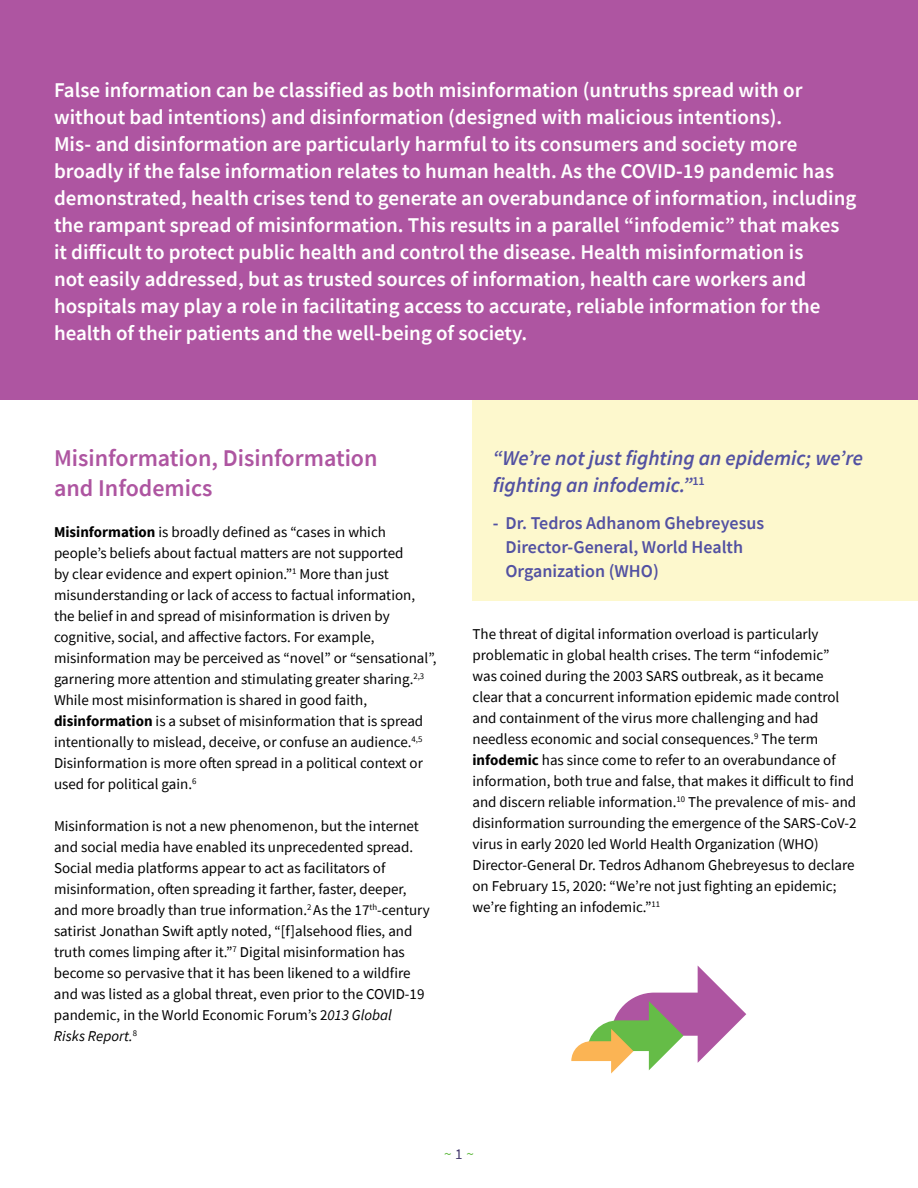
<style>
.page{position:relative;width:918px;height:1188px;background:#fff}
.page>*{position:absolute;margin:0;border:0;box-sizing:border-box;transform-origin:0 0}
.t1{font:600 24px/30px "Source Sans Pro";color:#ae55a1}
.t2{font:600 21px/27px "Source Sans Pro";color:#fff}
.t3{font:italic 600 21px/27px "Source Sans Pro";color:#5251a2}
.t4{font:600 18px/24px "Source Sans Pro";color:#5251a2}
.t5{font:15px/21px "Source Sans Pro";color:#000}
.t6{font:15px "Source Sans Pro";color:#65bc46}
.s1{font-weight:700}
.s2{font-style:italic}
.s3{color:#453a6e}
</style>
<div class="page">
<div style="left:472px;top:397px;width:446px;height:203px;background:#fdf8cd"></div>
<div style="left:0;top:0;width:918px;height:400px;background:#ae55a1"></div>
<svg style="left:571px;top:966px;width:175px;height:108px"></svg>
<p class="t2" style="left:54px;top:76px;width:804px">False information can be classified as both misinformation (untruths spread with or without bad intentions) and disinformation (designed with malicious intentions).<br>Mis- and disinformation are particularly harmful to its consumers and society more broadly if the false information relates to human health. As the COVID-19 pandemic has demonstrated, health crises tend to generate an overabundance of information, including the rampant spread of misinformation. This results in a parallel “infodemic” that makes it difficult to protect public health and control the disease. Health misinformation is<br>not easily addressed, but as trusted sources of information, health care workers and hospitals may play a role in facilitating access to accurate, reliable information for the health of their patients and the well-being of society.</p>
<p class="t1" style="left:54px;top:443px;width:325px">Misinformation, Disinformation and Infodemics</p>
<p class="t5" style="left:54px;top:522px;width:384px"><span class="s1">Misinformation</span> is broadly defined as “cases in which people’s beliefs about factual matters are not supported<br>by clear evidence and expert opinion.”<sup>1</sup> More than just misunderstanding or lack of access to factual information, the belief in and spread of misinformation is driven by cognitive, social, and affective factors. For example, misinformation may be perceived as “novel” or “sensational”, garnering more attention and stimulating greater sharing.<sup>2,3<br></sup>While most misinformation is shared in good faith, <span class="s1">disinformation</span> is a subset of misinformation that is spread intentionally to mislead, deceive, or confuse an audience.<sup>4,5<br></sup>Disinformation is more often spread in a political context or used for political gain.<sup>6</sup></p>
<p class="t5" style="left:54px;top:815px;width:377px">Misinformation is not a new phenomenon, but the internet and social media have enabled its unprecedented spread.<br>Social media platforms appear to act as facilitators of misinformation, often spreading it farther, faster, deeper, and more broadly than true information.<sup>2</sup> As the 17<sup>th</sup>-century satirist Jonathan Swift aptly noted, “[f]alsehood flies, and truth comes limping after it.”<sup>7</sup> Digital misinformation has become so pervasive that it has been likened to a wildfire and was listed as a global threat, even prior to the COVID-19 pandemic, in the World Economic Forum’s 2<span class="s2">013 Global<br>Risks Report.</span><sup>8</sup></p>
<p class="t3" style="left:493px;top:444px;width:372px">“We’re not just fighting an epidemic; we’re fighting an infodemic.”<sup>11</sup></p>
<p class="t4" style="left:505px;top:511px;width:260px;text-indent:-13px">- Dr. Tedros Adhanom Ghebreyesus<br>Director-General, World Health<br>Organization (WHO)</p>
<p class="t5" style="left:472px;top:624px;width:386px">The threat of digital information overload is particularly problematic in global health crises. The term “infodemic” was coined during the 2003 SARS outbreak, as it became clear that a concurrent information epidemic made control and containment of the virus more challenging and had needless economic and social consequences.<sup>9</sup> The term <span class="s1">infodemic</span> has since come to refer to an overabundance of information, both true and false, that makes it difficult to find and discern reliable information.<sup>10</sup> The prevalence of mis- and disinformation surrounding the emergence of the SARS-CoV-2 virus in early 2020 led World Health Organization (WHO)<br>Director-General Dr. Tedros Adhanom Ghebreyesus to declare on February 15, 2020: “We’re not just fighting an epidemic; we’re fighting an infodemic.”<sup>11</sup></p>
<p class="t6" style="left:444px;top:1144px;width:31px">~ <span class="s3">1</span> ~</p>
</div>
